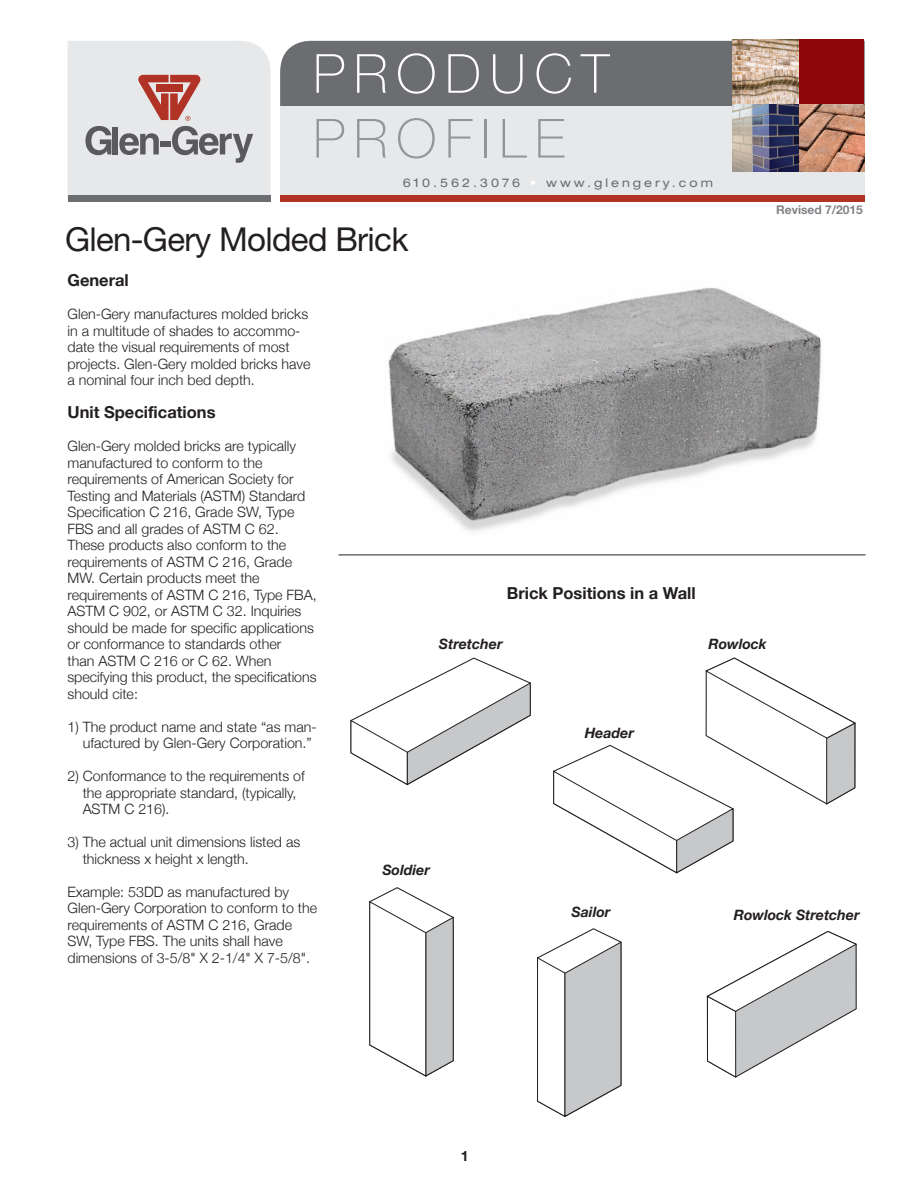
<style>
.page{position:relative;width:918px;height:1188px;background:#fff}
.page>*{position:absolute;margin:0;border:0;box-sizing:border-box;transform-origin:0 0}
.t1{font:100 54px "Helvetica Neue";letter-spacing:.16em;color:#fff}
.t2{font:100 54px "Helvetica Neue";letter-spacing:.16em;color:#939598}
.t3{font:33px "Helvetica Neue";letter-spacing:-.02em;color:#231f20}
.t4{font:700 16.5px "Helvetica Neue";color:#231f20}
.t5{font:300 14.25px/16.5px "Helvetica Neue";color:#231f20}
.t6{font:italic 700 14.25px "Helvetica Neue";color:#231f20}
.t7{font:700 14.25px "Helvetica Neue";color:#231f20}
.t8{font:expanded 12px "Helvetica Neue";letter-spacing:.25em;color:#6c6d70}
.t9{font:700 12px "Helvetica Neue";color:#808285}
.s1{color:#fff}
</style>
<div class="page">
<img style="left:388px;top:287px;width:434px;height:245px">
<hr style="left:339px;top:555px;width:527px;height:1px;background:#231f20">
<svg style="left:350px;top:658px;width:181px;height:127px"></svg>
<svg style="left:369px;top:887px;width:85px;height:190px"></svg>
<svg style="left:553px;top:658px;width:302px;height:215px"></svg>
<svg style="left:537px;top:928px;width:84px;height:189px"></svg>
<svg style="left:707px;top:931px;width:150px;height:146px"></svg>
<div style="left:280px;top:41px;width:585px;height:65px;background:#6c6d70"></div>
<div style="left:280px;top:106px;width:585px;height:95px;background:#e7e8e9"></div>
<svg style="left:68px;top:41px;width:203px;height:154px;background:#dad4d4"></svg>
<div style="left:68px;top:195px;width:203px;height:6px;background:#6c6d70"></div>
<div style="left:280px;top:195px;width:585px;height:6px;background:#b13326"></div>
<div style="left:798px;top:39px;width:66px;height:66px;background:#8e0409"></div>
<img style="left:798px;top:105px;width:66px;height:67px">
<img style="left:732px;top:39px;width:66px;height:66px">
<svg style="left:732px;top:105px;width:66px;height:67px;background:#6d6e81"></svg>
<h1 class="t1" style="left:313px;top:54px;width:298px">PRODUCT</h1>
<h1 class="t2" style="left:313px;top:119px;width:253px">PROFILE</h1>
<p class="t8" style="left:403px;top:178px;width:312px">610.562.3076 <span class="s1">•</span> www.glengery.com</p>
<p class="t9" style="left:776px;top:203px;width:88px">Revised 7/2015</p>
<h2 class="t3" style="left:65px;top:227px;width:345px">Glen-Gery Molded Brick</h2>
<p class="t4" style="left:68px;top:270px;width:63px">General</p>
<p class="t5" style="left:68px;top:305px;width:245px">Glen-Gery manufactures molded bricks in a multitude of shades to accommo&shy;date the visual requirements of most projects. Glen-Gery molded bricks have a nominal four inch bed depth.</p>
<p class="t4" style="left:68px;top:402px;width:150px">Unit Specifications</p>
<p class="t5" style="left:68px;top:437px;width:251px">Glen-Gery molded bricks are typically manufactured to conform to the requirements of American Society for Testing and Materials (ASTM) Standard Specification C 216, Grade SW, Type FBS and all grades of ASTM C 62.<br>These products also conform to the requirements of ASTM C 216, Grade MW. Certain products meet the requirements of ASTM C 216, Type FBA, ASTM C 902, or ASTM C 32. Inquiries should be made for specific applications or conformance to standards other<br>than ASTM C 216 or C 62. When specifying this product, the specifications should cite:</p>
<p class="t5" style="left:83px;top:718px;width:235px;text-indent:-15px">1) The product name and state “as man&shy;ufactured by Glen-Gery Corporation.”</p>
<p class="t5" style="left:83px;top:767px;width:224px;text-indent:-15px">2) Conformance to the requirements of the appropriate standard, (typically,<br>ASTM C 216).</p>
<p class="t5" style="left:83px;top:833px;width:219px;text-indent:-15px">3) The actual unit dimensions listed as thickness x height x length.</p>
<p class="t5" style="left:67px;top:883px;width:251px">Example: 53DD as manufactured by Glen-Gery Corporation to conform to the requirements of ASTM C 216, Grade SW, Type FBS. The units shall have dimensions of 3-5/8" X 2-1/4" X 7-5/8".</p>
<p class="t6" style="left:382px;top:862px;width:49px">Soldier</p>
<p class="t4" style="left:507px;top:583px;width:191px">Brick Positions in a Wall</p>
<p class="t6" style="left:439px;top:635px;width:65px">Stretcher</p>
<p class="t6" style="left:585px;top:724px;width:51px">Header</p>
<p class="t6" style="left:572px;top:904px;width:40px">Sailor</p>
<p class="t6" style="left:708px;top:636px;width:60px">Rowlock</p>
<p class="t6" style="left:734px;top:906px;width:127px">Rowlock Stretcher</p>
<p class="t7" style="left:461px;top:1147px;width:9px">1</p>
</div>
